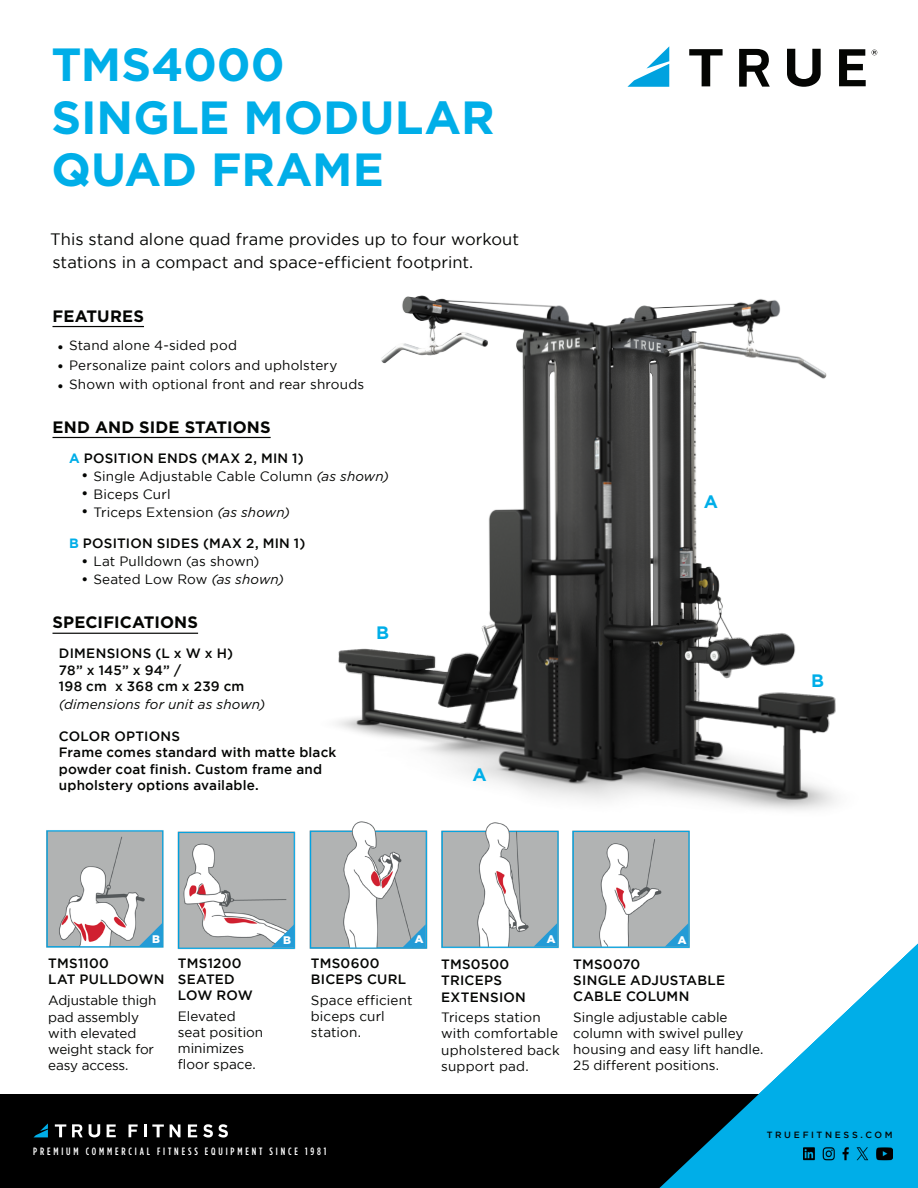
<style>
.page{position:relative;width:918px;height:1188px;background:#fff}
.page>*{position:absolute;margin:0;border:0;box-sizing:border-box;transform-origin:0 0}
.t1{font:700 46.5px/52.5px "Gotham";color:#00aee8}
.t2{font:700 18px "Gotham";color:#00aee8}
.t3{font:16.5px/22.5px "Gotham";letter-spacing:.005em;color:#040503}
.Force{font:700 16.5px "Gotham";letter-spacing:.005em;color:#040503}
.t4{font:13.5px/16.2px "Gotham";letter-spacing:.005em;color:#040503}
.t5{font:500 13.5px/16.2px "Gotham";letter-spacing:.015em;color:#040503}
.t6{font:italic 13.5px "Gotham";letter-spacing:.01em;color:#040503}
.t7{font:700 13.5px "Gotham";color:#040503}
.Force-2{font:900 11.1px "Gotham";color:#fff}
.t8{font:500 10.65px "Gotham Condensed";letter-spacing:.27em;color:#fff}
.t9{font:500 9px "Gotham";letter-spacing:.295em;color:#040503}
.s1{font-weight:700;color:#00aee8}
.s2{font-weight:700}
.s3{font-style:italic}
</style>
<div class="page">
<img style="left:446px;top:887px;width:111px;height:62px">
<img style="left:337px;top:295px;width:500px;height:592px">
<svg style="left:627px;top:46px;width:42px;height:41px"></svg>
<svg style="left:787px;top:49px;width:34px;height:38px"></svg>
<svg style="left:839px;top:49px;width:27px;height:37px"></svg>
<svg style="left:689px;top:49px;width:34px;height:37px"></svg>
<svg style="left:739px;top:49px;width:31px;height:38px"></svg>
<svg style="left:872px;top:50px;width:5px;height:5px"></svg>
<hr style="left:53px;top:326px;width:91px;height:1px;background:#040503">
<hr style="left:53px;top:437px;width:218px;height:1px;background:#040503">
<hr style="left:53px;top:633px;width:145px;height:1px;background:#040503">
<div style="left:0;top:1095px;width:918px;height:93px;background:#000"></div>
<svg style="left:659px;top:944px;width:259px;height:244px;fill:#00aee8"></svg>
<svg style="left:34px;top:1123px;width:14px;height:14px"></svg>
<svg style="left:89px;top:1124px;width:11px;height:13px"></svg>
<svg style="left:107px;top:1124px;width:9px;height:13px"></svg>
<svg style="left:55px;top:1124px;width:11px;height:13px"></svg>
<svg style="left:72px;top:1124px;width:11px;height:13px"></svg>
<svg style="left:129px;top:1124px;width:9px;height:13px"></svg>
<svg style="left:144px;top:1124px;width:20px;height:13px"></svg>
<svg style="left:170px;top:1124px;width:10px;height:13px"></svg>
<svg style="left:188px;top:1124px;width:9px;height:13px"></svg>
<svg style="left:203px;top:1124px;width:25px;height:14px"></svg>
<img style="left:557px;top:807px;width:151px;height:151px">
<svg style="left:665px;top:923px;width:23px;height:24px"></svg>
<img style="left:314px;top:807px;width:132px;height:142px">
<svg style="left:402px;top:924px;width:24px;height:24px"></svg>
<svg style="left:534px;top:923px;width:23px;height:24px"></svg>
<img style="left:46px;top:830px;width:117px;height:118px">
<img style="left:163px;top:830px;width:151px;height:120px">
<svg style="left:139px;top:923px;width:23px;height:23px"></svg>
<svg style="left:271px;top:924px;width:23px;height:24px"></svg>
<p class="t1" style="left:51px;top:38px;width:235px">TMS4000</p>
<p class="t1" style="left:51px;top:90px;width:445px">SINGLE MODULAR<br>QUAD FRAME</p>
<p class="t3" style="left:50px;top:228px;width:470px">This stand alone quad frame provides up to four workout stations in a compact and space-efficient footprint.</p>
<p class="Force" style="left:53px;top:306px;width:93px">FEATURES</p>
<p class="t4" style="left:69px;top:337px;width:169px">Stand alone 4-sided pod</p>
<p class="t4" style="left:69px;top:357px;width:270px">Personalize paint colors and upholstery</p>
<p class="t4" style="left:69px;top:376px;width:297px">Shown with optional front and rear shrouds</p>
<p class="t7" style="left:57px;top:339px;width:8px">•</p>
<p class="t7" style="left:57px;top:359px;width:8px">•</p>
<p class="t7" style="left:57px;top:378px;width:8px">•</p>
<p class="Force" style="left:53px;top:417px;width:220px">END AND SIDE STATIONS</p>
<p class="t5" style="left:69px;top:449px;width:236px"><span class="s1">A</span> POSITION ENDS (MAX 2, MIN 1)</p>
<p class="t4" style="left:82px;top:468px;width:309px"><span class="s2">•</span> Single Adjustable Cable Column <span class="s3">(as shown)</span></p>
<p class="t4" style="left:82px;top:486px;width:91px"><span class="s2">•</span> Biceps Curl</p>
<p class="t4" style="left:82px;top:504px;width:210px"><span class="s2">•</span> Triceps Extension <span class="s3">(as shown)</span></p>
<p class="t5" style="left:69px;top:535px;width:238px"><span class="s1">B</span> POSITION SIDES (MAX 2, MIN 1)</p>
<p class="t4" style="left:82px;top:553px;width:179px"><span class="s2">•</span> Lat Pulldown (as shown)</p>
<p class="t4" style="left:82px;top:571px;width:204px"><span class="s2">•</span> Seated Low Row <span class="s3">(as shown)</span></p>
<p class="Force" style="left:53px;top:613px;width:147px">SPECIFICATIONS</p>
<p class="t5" style="left:59px;top:645px;width:176px">DIMENSIONS (L x W x H)</p>
<p class="t5" style="left:59px;top:661px;width:124px">78” x 145” x 94” /</p>
<p class="t5" style="left:59px;top:678px;width:187px">198 cm x 368 cm x 239 cm</p>
<p class="t6" style="left:59px;top:697px;width:208px">(dimensions for unit as shown)</p>
<p class="t5" style="left:59px;top:728px;width:123px">COLOR OPTIONS</p>
<p class="t5" style="left:59px;top:744px;width:279px">Frame comes standard with matte black powder coat finish. Custom frame and upholstery options available.</p>
<p class="t2" style="left:376px;top:622px;width:14px">B</p>
<p class="t2" style="left:472px;top:764px;width:16px">A</p>
<p class="t2" style="left:704px;top:491px;width:16px">A</p>
<p class="t2" style="left:811px;top:670px;width:14px">B</p>
<p class="Force-2" style="left:152px;top:933px;width:9px">B</p>
<p class="Force-2" style="left:283px;top:934px;width:9px">B</p>
<p class="t5" style="left:48px;top:954px;width:62px">TMS1100</p>
<p class="t5" style="left:48px;top:971px;width:118px">LAT PULLDOWN</p>
<p class="t4" style="left:48px;top:992px;width:110px">Adjustable thigh pad assembly with elevated weight stack for easy access.</p>
<p class="t5" style="left:178px;top:954px;width:65px">TMS1200</p>
<p class="t5" style="left:178px;top:971px;width:58px">SEATED</p>
<p class="t5" style="left:178px;top:987px;width:76px">LOW ROW</p>
<p class="t4" style="left:178px;top:1008px;width:87px">Elevated seat position minimizes</p>
<p class="t4" style="left:178px;top:1056px;width:80px">floor space.</p>
<p class="Force-2" style="left:415px;top:933px;width:10px">A</p>
<p class="t5" style="left:311px;top:955px;width:70px">TMS0600</p>
<p class="t5" style="left:311px;top:971px;width:97px">BICEPS CURL</p>
<p class="t4" style="left:311px;top:992px;width:103px">Space efficient biceps curl station.</p>
<p class="Force-2" style="left:547px;top:932px;width:10px">A</p>
<p class="t5" style="left:441px;top:956px;width:70px">TMS0500</p>
<p class="t5" style="left:441px;top:972px;width:86px">TRICEPS<br>EXTENSION</p>
<p class="t4" style="left:441px;top:1009px;width:120px">Triceps station with comfortable upholstered back support pad.</p>
<p class="Force-2" style="left:678px;top:933px;width:10px">A</p>
<p class="t5" style="left:573px;top:955px;width:69px">TMS0070</p>
<p class="t5" style="left:573px;top:972px;width:153px">SINGLE ADJUSTABLE<br>CABLE COLUMN</p>
<p class="t4" style="left:573px;top:1009px;width:192px">Single adjustable cable column with swivel pulley housing and easy lift handle.<br>25 different positions.</p>
<p class="t8" style="left:33px;top:1145px;width:295px">PREMIUM COMMERCIAL FITNESS EQUIPMENT SINCE 1981</p>
<p class="t9" style="left:767px;top:1129px;width:128px">TRUEFITNESS.COM</p>
</div>
